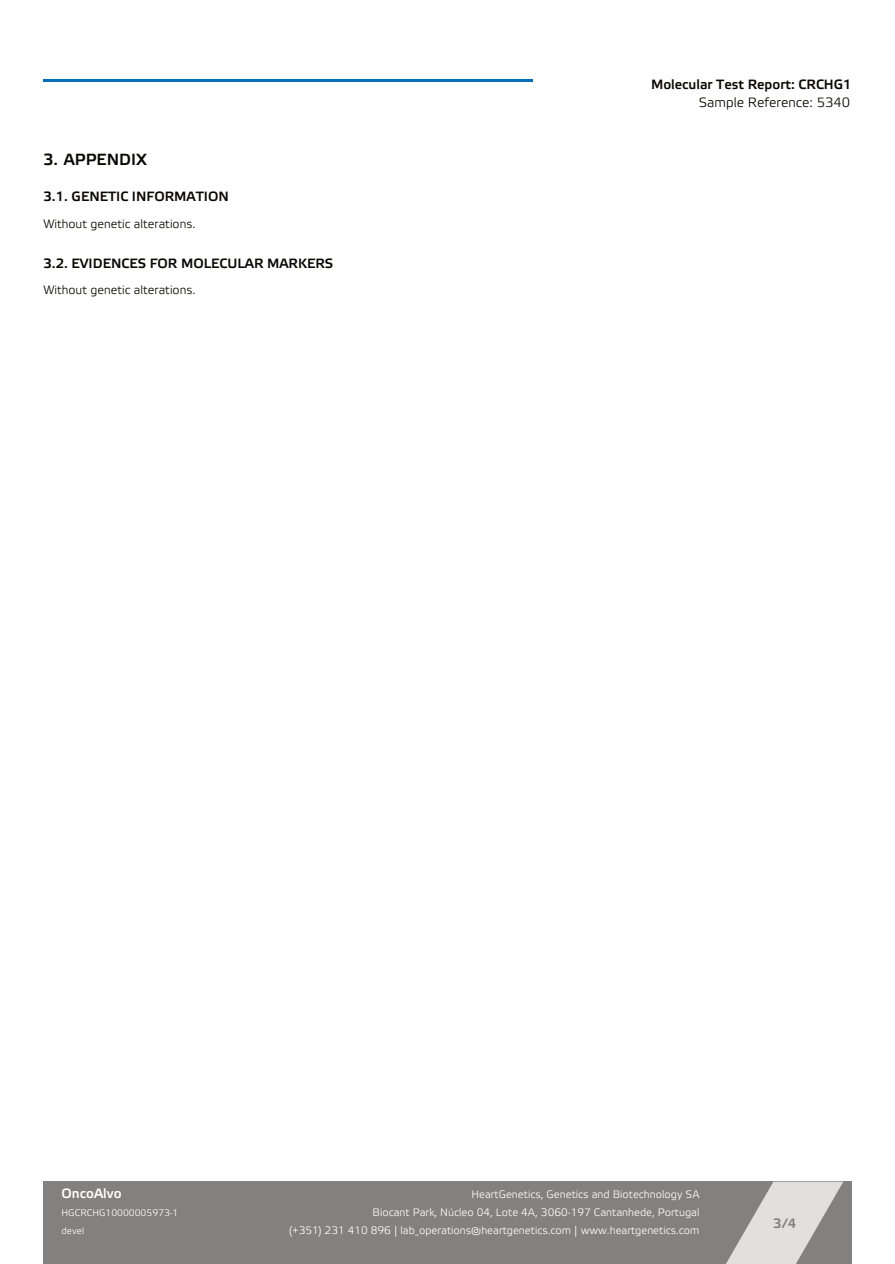
<style>
.page{position:relative;width:895px;height:1264px;background:#fff}
.page>*{position:absolute;margin:0;border:0;box-sizing:border-box;transform-origin:0 0}
.t1{font:700 16.2px "Elektra Light Pro";color:#080704}
.t2{font:700 13.5px "Elektra Light Pro";color:#080704}
.t3{font:13.5px "Elektra Light Pro";color:#080704}
.t4{font:700 13.5px "Elektra Light Pro";color:#fff}
.t5{font:700 13.5px "Elektra Light Pro";color:#83817f}
.t6{font:12.15px "Elektra Light Pro";color:#080704}
.t7{font:10.8px/18.1px "Elektra Light Pro";color:#fff;text-align:right}
.t8{font:9.45px/18.1px "Elektra Light Pro";color:#fff}
</style>
<div class="page">
<hr style="left:43px;top:80px;width:489px;height:2px;background:#006eb8">
<div style="left:44px;top:1181px;width:227px;height:82px;background:#83817f"></div>
<div style="left:271px;top:1181px;width:446px;height:82px;background:#83817f"></div>
<div style="left:717px;top:1181px;width:134px;height:82px;background:#83817f"></div>
<svg style="left:726px;top:1181px;width:117px;height:82px"></svg>
<h1 class="t1" style="left:43px;top:153px;width:105px">3. APPENDIX</h1>
<p class="t2" style="left:43px;top:191px;width:187px">3.1. GENETIC INFORMATION</p>
<p class="t6" style="left:43px;top:219px;width:154px">Without genetic alterations.</p>
<p class="t2" style="left:43px;top:258px;width:291px">3.2. EVIDENCES FOR MOLECULAR MARKERS</p>
<p class="t6" style="left:43px;top:285px;width:154px">Without genetic alterations.</p>
<p class="t2" style="left:651px;top:80px;width:202px">Molecular Test Report: CRCHG1</p>
<p class="t3" style="left:698px;top:98px;width:153px">Sample Reference: 5340</p>
<p class="t4" style="left:62px;top:1187px;width:61px">OncoAlvo</p>
<p class="t8" style="left:62px;top:1204px;width:118px">HGCRCHG10000005973-1 devel</p>
<p class="t7" style="left:289px;top:1185px;width:411px">HeartGenetics, Genetics and Biotechnology SA<br>Biocant Park, Núcleo 04, Lote 4A, 3060-197 Cantanhede, Portugal<br>(+351) 231 410 896 | lab_operations@heartgenetics.com | www.heartgenetics.com</p>
<p class="t5" style="left:773px;top:1217px;width:25px">3/4</p>
</div>
